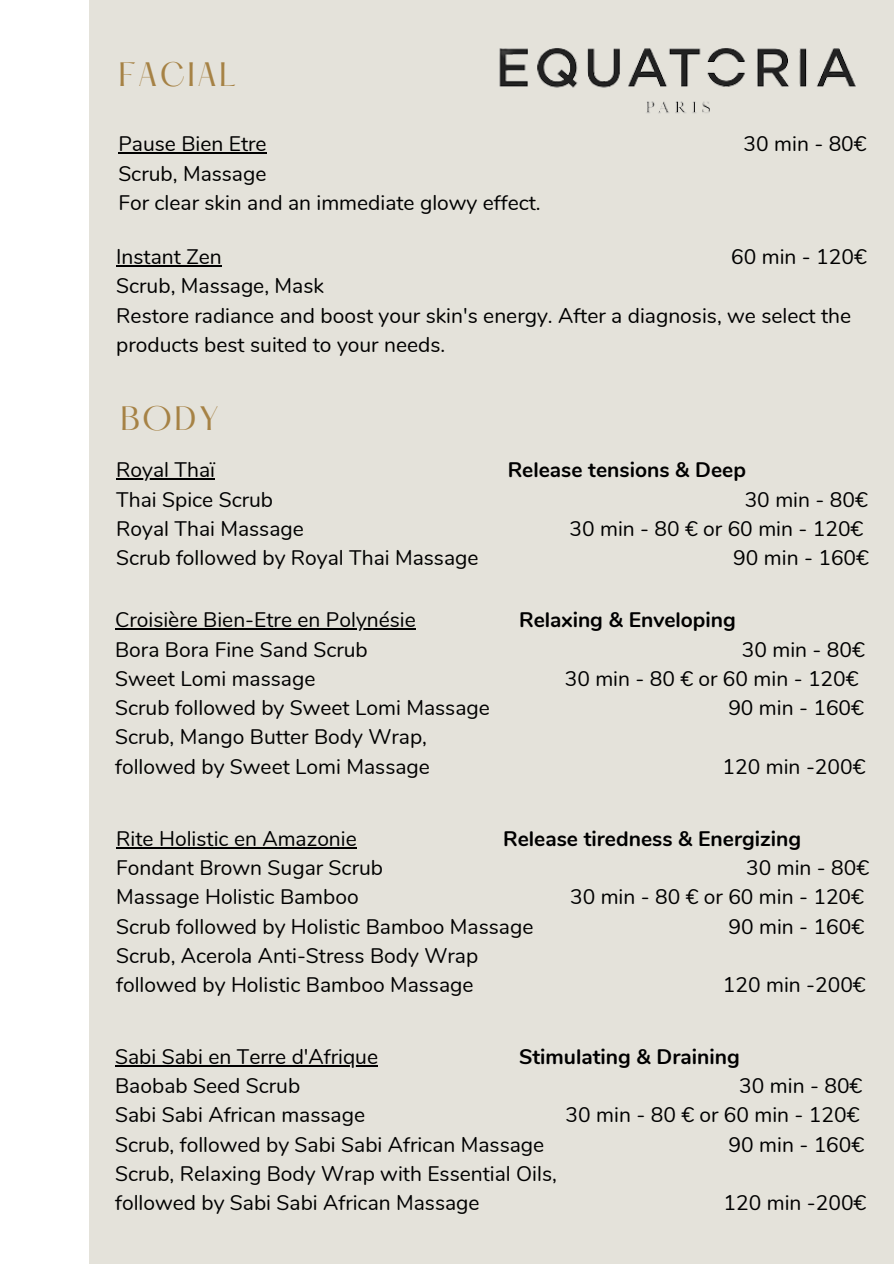
<style>
.page{position:relative;width:894px;height:1264px;background:#fff}
.page>*{position:absolute;margin:0;border:0;box-sizing:border-box;transform-origin:0 0}
.t1{font:29.55px "Hatton";letter-spacing:.07em;color:#a68245}
.t2{font:21px/29.2px "Nunito";color:#000}
.t3{font:700 21px "Nunito";color:#000}
</style>
<div class="page">
<div style="left:0;top:0;width:893px;height:1263px;background:#e4e2da"></div>
<div style="left:0;top:0;width:89px;height:1263px;background:#fff"></div>
<img style="left:499px;top:48px;width:357px;height:65px">
<hr style="left:118px;top:152px;width:148px;height:2px;background:#000">
<hr style="left:116px;top:265px;width:106px;height:1px;background:#000">
<hr style="left:115px;top:628px;width:300px;height:1px;background:#000">
<hr style="left:116px;top:847px;width:241px;height:1px;background:#000">
<hr style="left:116px;top:478px;width:99px;height:1px;background:#000">
<hr style="left:115px;top:1064px;width:263px;height:2px;background:#000">
<p class="t1" style="left:118px;top:60px;width:119px">FACIAL</p>
<h1 class="t2" style="left:118px;top:130px;width:150px">Pause Bien Etre</h1>
<h1 class="t2" style="left:743px;top:130px;width:124px">30 min - 80€</h1>
<p class="t2" style="left:118px;top:159px;width:150px">Scrub, Massage</p>
<p class="t2" style="left:118px;top:188px;width:424px">For clear skin and an immediate glowy effect.</p>
<p class="t2" style="left:116px;top:243px;width:107px">Instant Zen</p>
<p class="t2" style="left:731px;top:243px;width:137px">60 min - 120€</p>
<p class="t2" style="left:116px;top:272px;width:209px">Scrub, Massage, Mask</p>
<p class="t2" style="left:116px;top:301px;width:736px">Restore radiance and boost your skin's energy. After a diagnosis, we select the products best suited to your needs.</p>
<p class="t1" style="left:120px;top:405px;width:100px">BODY</p>
<p class="t2" style="left:116px;top:455px;width:100px">Royal Thaï</p>
<p class="t3" style="left:507px;top:456px;width:240px">Release tensions &amp; Deep</p>
<p class="t2" style="left:116px;top:485px;width:158px">Thai Spice Scrub</p>
<p class="t2" style="left:744px;top:485px;width:124px">30 min - 80€</p>
<p class="t2" style="left:116px;top:514px;width:189px">Royal Thai Massage</p>
<p class="t2" style="left:569px;top:514px;width:295px">30 min - 80 € or 60 min - 120€</p>
<p class="t2" style="left:116px;top:543px;width:364px">Scrub followed by Royal Thai Massage</p>
<p class="t2" style="left:733px;top:543px;width:137px">90 min - 160€</p>
<h1 class="t2" style="left:115px;top:605px;width:302px">Croisière Bien-Etre en Polynésie</h1>
<h1 class="t3" style="left:519px;top:606px;width:218px">Relaxing &amp; Enveloping</h1>
<p class="t2" style="left:115px;top:635px;width:254px">Bora Bora Fine Sand Scrub</p>
<p class="t2" style="left:741px;top:635px;width:124px">30 min - 80€</p>
<p class="t2" style="left:115px;top:664px;width:202px">Sweet Lomi massage</p>
<p class="t2" style="left:564px;top:664px;width:295px">30 min - 80 € or 60 min - 120€</p>
<p class="t2" style="left:115px;top:693px;width:376px">Scrub followed by Sweet Lomi Massage</p>
<p class="t2" style="left:728px;top:693px;width:137px">90 min - 160€</p>
<p class="t2" style="left:115px;top:722px;width:313px">Scrub, Mango Butter Body Wrap,</p>
<p class="t2" style="left:115px;top:752px;width:316px">followed by Sweet Lomi Massage</p>
<p class="t2" style="left:722px;top:752px;width:144px">120 min -200€</p>
<p class="t2" style="left:116px;top:824px;width:242px">Rite Holistic en Amazonie</p>
<p class="t3" style="left:503px;top:824px;width:299px">Release tiredness &amp; Energizing</p>
<p class="t2" style="left:116px;top:853px;width:268px">Fondant Brown Sugar Scrub</p>
<p class="t2" style="left:746px;top:853px;width:124px">30 min - 80€</p>
<p class="t2" style="left:116px;top:882px;width:244px">Massage Holistic Bamboo</p>
<p class="t2" style="left:570px;top:882px;width:295px">30 min - 80 € or 60 min - 120€</p>
<p class="t2" style="left:116px;top:912px;width:418px">Scrub followed by Holistic Bamboo Massage</p>
<p class="t2" style="left:728px;top:912px;width:137px">90 min - 160€</p>
<p class="t2" style="left:116px;top:941px;width:363px">Scrub, Acerola Anti-Stress Body Wrap</p>
<p class="t2" style="left:116px;top:970px;width:359px">followed by Holistic Bamboo Massage</p>
<p class="t2" style="left:722px;top:970px;width:144px">120 min -200€</p>
<p class="t2" style="left:115px;top:1042px;width:264px">Sabi Sabi en Terre d'Afrique</p>
<p class="t3" style="left:519px;top:1042px;width:222px">Stimulating &amp; Draining</p>
<p class="t2" style="left:115px;top:1071px;width:186px">Baobab Seed Scrub</p>
<p class="t2" style="left:739px;top:1071px;width:124px">30 min - 80€</p>
<p class="t2" style="left:115px;top:1100px;width:251px">Sabi Sabi African massage</p>
<p class="t2" style="left:565px;top:1100px;width:295px">30 min - 80 € or 60 min - 120€</p>
<p class="t2" style="left:115px;top:1130px;width:430px">Scrub, followed by Sabi Sabi African Massage</p>
<p class="t2" style="left:728px;top:1130px;width:137px">90 min - 160€</p>
<p class="t2" style="left:115px;top:1159px;width:443px">Scrub, Relaxing Body Wrap with Essential Oils,</p>
<p class="t2" style="left:115px;top:1188px;width:366px">followed by Sabi Sabi African Massage</p>
<p class="t2" style="left:723px;top:1188px;width:144px">120 min -200€</p>
</div>
